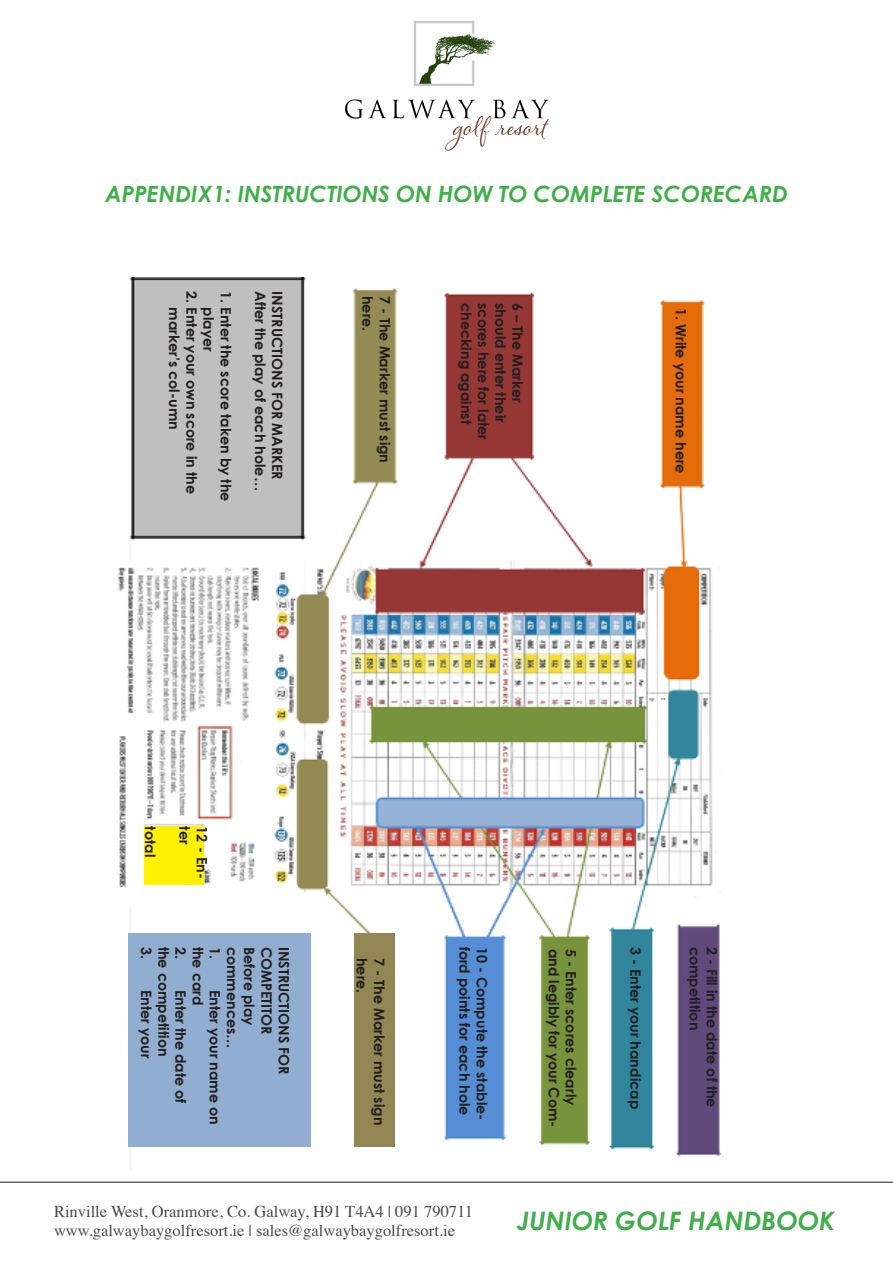
<style>
.page{position:relative;width:893px;height:1263px;background:#fff}
.page>*{position:absolute;margin:0;border:0;box-sizing:border-box;transform-origin:0 0}
.t1{font:italic 700 25.5px "Century Gothic Pro";color:#40ae49}
.t2{font:italic 700 22.5px "Century Gothic Pro";color:#40ae49}
.t3{font:16.5px/19.8px "Times";color:#231f20}
.t4{font:700 14.25px/17.2px "Century Gothic";color:#231f20}
</style>
<div class="page">
<img style="left:345px;top:21px;width:204px;height:130px">
<hr style="left:0;top:1182px;width:893px;height:1px;background:#231f20">
<img style="left:118px;top:278px;width:603px;height:891px">
<div style="left:354px;top:933px;width:41px;height:213px;background:#928652"></div>
<div style="left:128px;top:933px;width:183px;height:213px;background:#91aed0"></div>
<div style="left:144px;top:826px;width:60px;height:59px;background:#fff101"></div>
<p class="t2" style="left:105px;top:180px;width:684px">APPENDIX1: INSTRUCTIONS ON HOW TO COMPLETE SCORECARD</p>
<p class="t4" style="left:200px;top:307px;width:188px;text-indent:-16px;rotate:90deg">2. Enter your own score in the marker’s col-umn</p>
<p class="t4" style="left:235px;top:291px;width:212px;rotate:90deg">1. Enter the score taken by the</p>
<p class="t4" style="left:269px;top:291px;width:201px;rotate:90deg">After the play of each hole…</p>
<p class="t4" style="left:286px;top:291px;width:190px;rotate:90deg">INSTRUCTIONS FOR MARKER</p>
<p class="t4" style="left:218px;top:307px;width:46px;rotate:90deg">player</p>
<p class="t4" style="left:377px;top:296px;width:37px;rotate:90deg">here.</p>
<p class="t4" style="left:394px;top:296px;width:169px;rotate:90deg">7 - The Marker must sign</p>
<p class="t4" style="left:475px;top:303px;width:122px;rotate:90deg">checking against</p>
<p class="t4" style="left:492px;top:303px;width:138px;rotate:90deg">scores here for later</p>
<p class="t4" style="left:509px;top:303px;width:121px;rotate:90deg">should enter their</p>
<p class="t4" style="left:527px;top:303px;width:101px;rotate:90deg">6 – The Marker</p>
<p class="t4" style="left:159px;top:826px;width:32px;rotate:90deg">total</p>
<p class="t4" style="left:194px;top:826px;width:20px;rotate:90deg">ter</p>
<p class="t4" style="left:211px;top:826px;width:54px;rotate:90deg">12 - En-</p>
<p class="t4" style="left:690px;top:308px;width:167px;rotate:90deg">1. Write your name here</p>
<p class="t4" style="left:172px;top:946px;width:113px;text-align:right;rotate:90deg">the competition<br>Enter your</p>
<p class="t4" style="left:491px;top:946px;width:175px;rotate:90deg">10 - Compute the stable&shy;ford points for each hole</p>
<p class="t4" style="left:207px;top:989px;width:115px;text-indent:-43px;rotate:90deg">the card<br>Enter the date of</p>
<p class="t4" style="left:190px;top:946px;width:14px;rotate:90deg">2.</p>
<p class="t4" style="left:371px;top:958px;width:37px;rotate:90deg">here.</p>
<p class="t4" style="left:388px;top:958px;width:169px;rotate:90deg">7 - The Marker must sign</p>
<p class="t4" style="left:563px;top:949px;width:180px;rotate:90deg">and legibly for your Com-</p>
<p class="t4" style="left:580px;top:949px;width:158px;rotate:90deg">5 - Enter scores clearly</p>
<p class="t4" style="left:645px;top:946px;width:164px;rotate:90deg">3 - Enter your handicap</p>
<p class="t4" style="left:704px;top:946px;width:85px;rotate:90deg">competition</p>
<p class="t4" style="left:721px;top:946px;width:162px;rotate:90deg">2 - Fill in the date of the</p>
<p class="t4" style="left:155px;top:946px;width:14px;rotate:90deg">3.</p>
<p class="t4" style="left:224px;top:946px;width:14px;rotate:90deg">1.</p>
<p class="t4" style="left:241px;top:946px;width:103px;rotate:90deg">commences…</p>
<p class="t4" style="left:258px;top:946px;width:81px;rotate:90deg">Before play</p>
<p class="t4" style="left:276px;top:946px;width:89px;rotate:90deg">COMPETITOR</p>
<p class="t4" style="left:293px;top:946px;width:130px;rotate:90deg">INSTRUCTIONS FOR</p>
<p class="t4" style="left:224px;top:989px;width:137px;rotate:90deg">Enter your name on</p>
<p class="t3" style="left:54px;top:1200px;width:421px">Rinville West, Oranmore, Co. Galway, H91 T4A4 | 091 790711 www.galwaybaygolfresort.ie | sales@galwaybaygolfresort.ie</p>
<h1 class="t1" style="left:517px;top:1204px;width:319px">JUNIOR GOLF HANDBOOK</h1>
</div>
